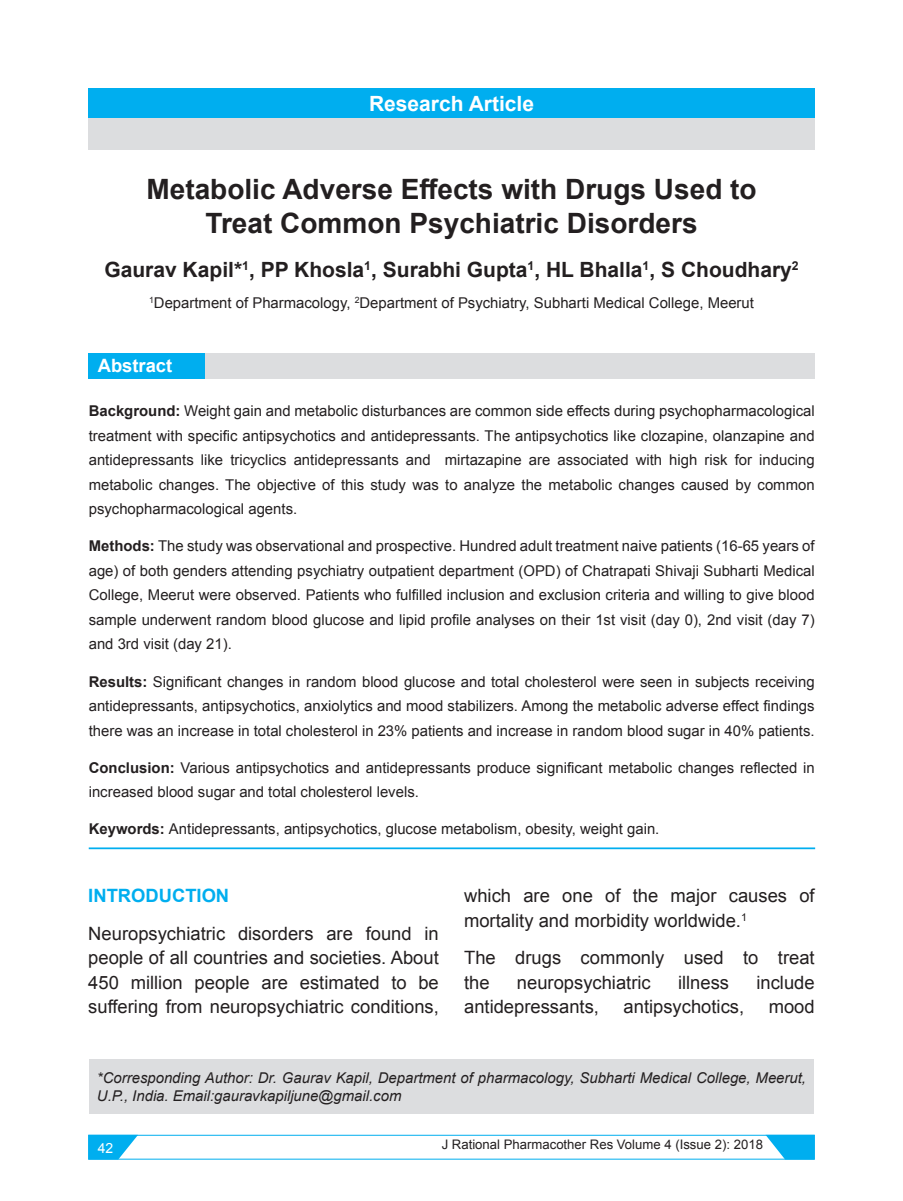
<style>
.page{position:relative;width:903px;height:1201px;background:#fff}
.page>*{position:absolute;margin:0;border:0;box-sizing:border-box;transform-origin:0 0}
.Article_Main_Head{font:700 28px/33.6px "Arial";color:#231f20;text-align:center}
.Author_Name{font:700 21px "Arial";color:#231f20}
.Main_topic{font:700 21px "Arial";color:#fff}
.Body_Text{font:18.38px/24.5px "Arial";color:#231f20}
.Head-1{font:700 18.38px "Arial";color:#00aeef}
.Body_Text-2{font:700 18.38px "Arial";color:#fff}
.Abstract_Text{font:14.88px/24.5px "Arial";color:#231f20;text-align:justify}
.Body_Text-3{font:italic 14.88px/17.8px "Arial";color:#231f20}
.Author_Name_Cred{font:14.88px "Arial";color:#231f20}
.t1{font:14px "Arial";color:#fff}
.t2{font:13.12px "Arial";color:#231f20}
.s1{font-weight:700}
</style>
<div class="page">
<div style="left:88px;top:1135px;width:726px;height:24px;border:1px solid #00aeef"></div>
<svg style="left:88px;top:1135px;width:50px;height:24px"></svg>
<svg style="left:765px;top:1135px;width:49px;height:24px"></svg>
<div style="left:88px;top:88px;width:726px;height:62px;background:#dcdddf"></div>
<div style="left:88px;top:88px;width:726px;height:30px;background:#00aeef"></div>
<div style="left:89px;top:1059px;width:724px;height:55px;background:#dcdddf"></div>
<div style="left:88px;top:354px;width:726px;height:25px;background:#dcdddf"></div>
<div style="left:88px;top:354px;width:116px;height:25px;background:#00aeef"></div>
<hr style="left:89px;top:847px;width:725px;height:2px;background:#00aeef">
<p class="Main_topic" style="left:369px;top:88px;width:166px">Research Article</p>
<p class="Article_Main_Head" style="left:146px;top:173px;width:611px">Metabolic Adverse Effects with Drugs Used to<br>Treat Common Psychiatric Disorders</p>
<p class="Author_Name" style="left:104px;top:255px;width:695px">Gaurav Kapil*<sup>1</sup>, PP Khosla<sup>1</sup>, Surabhi Gupta<sup>1</sup>, HL Bhalla<sup>1</sup>, S Choudhary<sup>2</sup></p>
<p class="Author_Name_Cred" style="left:149px;top:294px;width:606px"><sup>1</sup>Department of Pharmacology, <sup>2</sup>Department of Psychiatry, Subharti Medical College, Meerut</p>
<p class="Body_Text-2" style="left:98px;top:353px;width:76px">Abstract</p>
<p class="Abstract_Text" style="left:89px;top:399px;width:727px"><span class="s1">Background:</span> Weight gain and metabolic disturbances are common side effects during psychopharmacological treatment with specific antipsychotics and antidepressants. The antipsychotics like clozapine, olanzapine and antidepressants like tricyclics antidepressants and mirtazapine are associated with high risk for inducing metabolic changes. The objective of this study was to analyze the metabolic changes caused by common psychopharmacological agents.</p>
<p class="Abstract_Text" style="left:89px;top:534px;width:727px"><span class="s1">Methods:</span> The study was observational and prospective. Hundred adult treatment naive patients (16-65 years of age) of both genders attending psychiatry outpatient department (OPD) of Chatrapati Shivaji Subharti Medical College, Meerut were observed. Patients who fulfilled inclusion and exclusion criteria and willing to give blood sample underwent random blood glucose and lipid profile analyses on their 1st visit (day 0), 2nd visit (day 7) and 3rd visit (day 21).</p>
<p class="Abstract_Text" style="left:89px;top:669px;width:727px"><span class="s1">Results:</span> Significant changes in random blood glucose and total cholesterol were seen in subjects receiving antidepressants, antipsychotics, anxiolytics and mood stabilizers. Among the metabolic adverse effect findings there was an increase in total cholesterol in 23% patients and increase in random blood sugar in 40% patients.</p>
<p class="Abstract_Text" style="left:89px;top:755px;width:727px"><span class="s1">Conclusion:</span> Various antipsychotics and antidepressants produce significant metabolic changes reflected in increased blood sugar and total cholesterol levels.</p>
<p class="Abstract_Text" style="left:89px;top:817px;width:572px"><span class="s1">Keywords:</span> Antidepressants, antipsychotics, glucose metabolism, obesity, weight gain.</p>
<p class="Head-1" style="left:88px;top:883px;width:142px">INTRODUCTION</p>
<p class="Body_Text" style="left:88px;top:921px;width:352px;text-align:justify">Neuropsychiatric disorders are found in people of all countries and societies. About 450 million people are estimated to be suffering from neuropsychiatric conditions,</p>
<p class="Body_Text" style="left:464px;top:884px;width:352px">which are one of the major causes of mortality and morbidity worldwide.<sup>1</sup></p>
<p class="Body_Text" style="left:464px;top:945px;width:352px">The drugs commonly used to treat the</p>
<p class="Body_Text" style="left:516px;top:970px;width:135px">neuropsychiatric</p>
<p class="Body_Text" style="left:677px;top:970px;width:53px">illness</p>
<p class="Body_Text" style="left:756px;top:970px;width:60px">include</p>
<p class="Body_Text" style="left:464px;top:994px;width:136px">antidepressants,</p>
<p class="Body_Text" style="left:623px;top:994px;width:122px">antipsychotics,</p>
<p class="Body_Text" style="left:768px;top:994px;width:47px">mood</p>
<p class="Body_Text-3" style="left:97px;top:1068px;width:710px">*Corresponding Author: Dr. Gaurav Kapil, Department of pharmacology, Subharti Medical College, Meerut,<br>U.P., India. Email:gauravkapiljune@gmail.com</p>
<p class="t1" style="left:98px;top:1141px;width:17px">42</p>
<p class="t2" style="left:441px;top:1137px;width:322px">J Rational Pharmacother Res Volume 4 (Issue 2): 2018</p>
</div>
